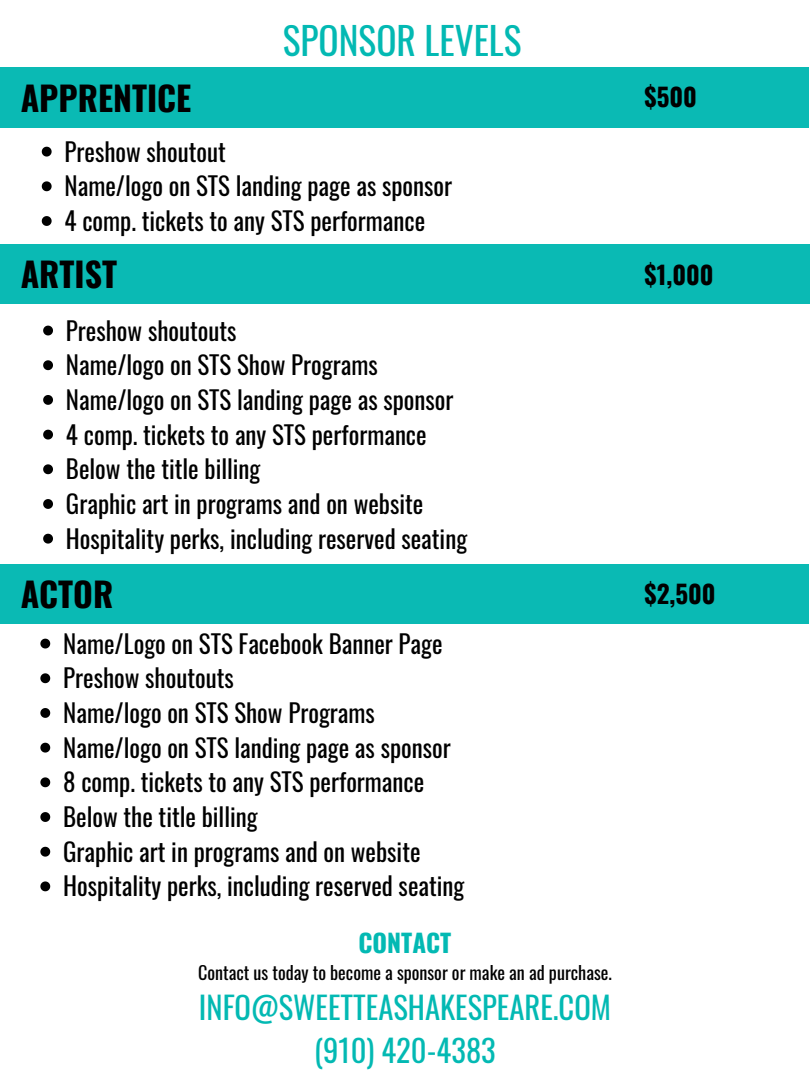
<style>
.page{position:relative;width:810px;height:1080px;background:#fff}
.page>*{position:absolute;margin:0;border:0;box-sizing:border-box;transform-origin:0 0}
.t1{font:37.5px "Oswald";color:#03b9b3}
.t2{font:700 33.75px "Oswald";color:#000}
.t3{font:30.62px/42.6px "Oswald";color:#03b9b3;text-align:center}
.t4{font:25px/34.7px "Oswald";color:#000}
.t5{font:700 25px "Oswald";color:#000}
.t6{font:700 25px "Oswald";color:#03b9b3}
.t7{font:18.12px "Oswald";color:#000}
</style>
<div class="page">
<svg style="left:42px;top:147px;width:10px;height:10px"></svg>
<svg style="left:42px;top:181px;width:10px;height:10px"></svg>
<svg style="left:42px;top:216px;width:10px;height:10px"></svg>
<svg style="left:43px;top:326px;width:10px;height:9px"></svg>
<svg style="left:43px;top:360px;width:10px;height:10px"></svg>
<svg style="left:43px;top:395px;width:10px;height:10px"></svg>
<svg style="left:43px;top:430px;width:10px;height:10px"></svg>
<svg style="left:43px;top:464px;width:10px;height:10px"></svg>
<svg style="left:43px;top:499px;width:10px;height:10px"></svg>
<svg style="left:43px;top:534px;width:10px;height:10px"></svg>
<svg style="left:40px;top:639px;width:10px;height:10px"></svg>
<svg style="left:40px;top:673px;width:10px;height:10px"></svg>
<svg style="left:40px;top:708px;width:10px;height:10px"></svg>
<svg style="left:40px;top:743px;width:10px;height:10px"></svg>
<svg style="left:40px;top:777px;width:10px;height:10px"></svg>
<svg style="left:40px;top:812px;width:10px;height:10px"></svg>
<svg style="left:40px;top:847px;width:10px;height:10px"></svg>
<svg style="left:40px;top:881px;width:10px;height:10px"></svg>
<div style="left:0;top:67px;width:809px;height:60px;background:#0abab4"></div>
<div style="left:0;top:244px;width:810px;height:60px;background:#0abab4"></div>
<div style="left:0;top:564px;width:809px;height:60px;background:#0abab4"></div>
<h1 class="t1" style="left:283px;top:11px;width:240px">SPONSOR LEVELS</h1>
<h2 class="t2" style="left:21px;top:72px;width:172px">APPRENTICE</h2>
<p class="t5" style="left:645px;top:77px;width:54px">$500</p>
<p class="t4" style="left:65px;top:133px;width:389px">Preshow shoutout<br>Name/logo on STS landing page as sponsor<br>4 comp. tickets to any STS performance</p>
<h2 class="t2" style="left:21px;top:248px;width:98px">ARTIST</h2>
<p class="t5" style="left:645px;top:255px;width:71px">$1,000</p>
<p class="t4" style="left:66px;top:312px;width:403px">Preshow shoutouts<br>Name/logo on STS Show Programs Name/logo on STS landing page as sponsor 4 comp. tickets to any STS performance Below the title billing<br>Graphic art in programs and on website Hospitality perks, including reserved seating</p>
<h2 class="t2" style="left:21px;top:568px;width:94px">ACTOR</h2>
<p class="t5" style="left:645px;top:574px;width:73px">$2,500</p>
<p class="t4" style="left:63px;top:625px;width:403px">Name/Logo on STS Facebook Banner Page Preshow shoutouts<br>Name/logo on STS Show Programs Name/logo on STS landing page as sponsor 8 comp. tickets to any STS performance Below the title billing<br>Graphic art in programs and on website Hospitality perks, including reserved seating</p>
<p class="t6" style="left:359px;top:923px;width:94px">CONTACT</p>
<p class="t7" style="left:198px;top:958px;width:415px">Contact us today to become a sponsor or make an ad purchase.</p>
<p class="t3" style="left:199px;top:985px;width:414px">INFO@SWEETTEASHAKESPEARE.COM (910) 420-4383</p>
</div>
